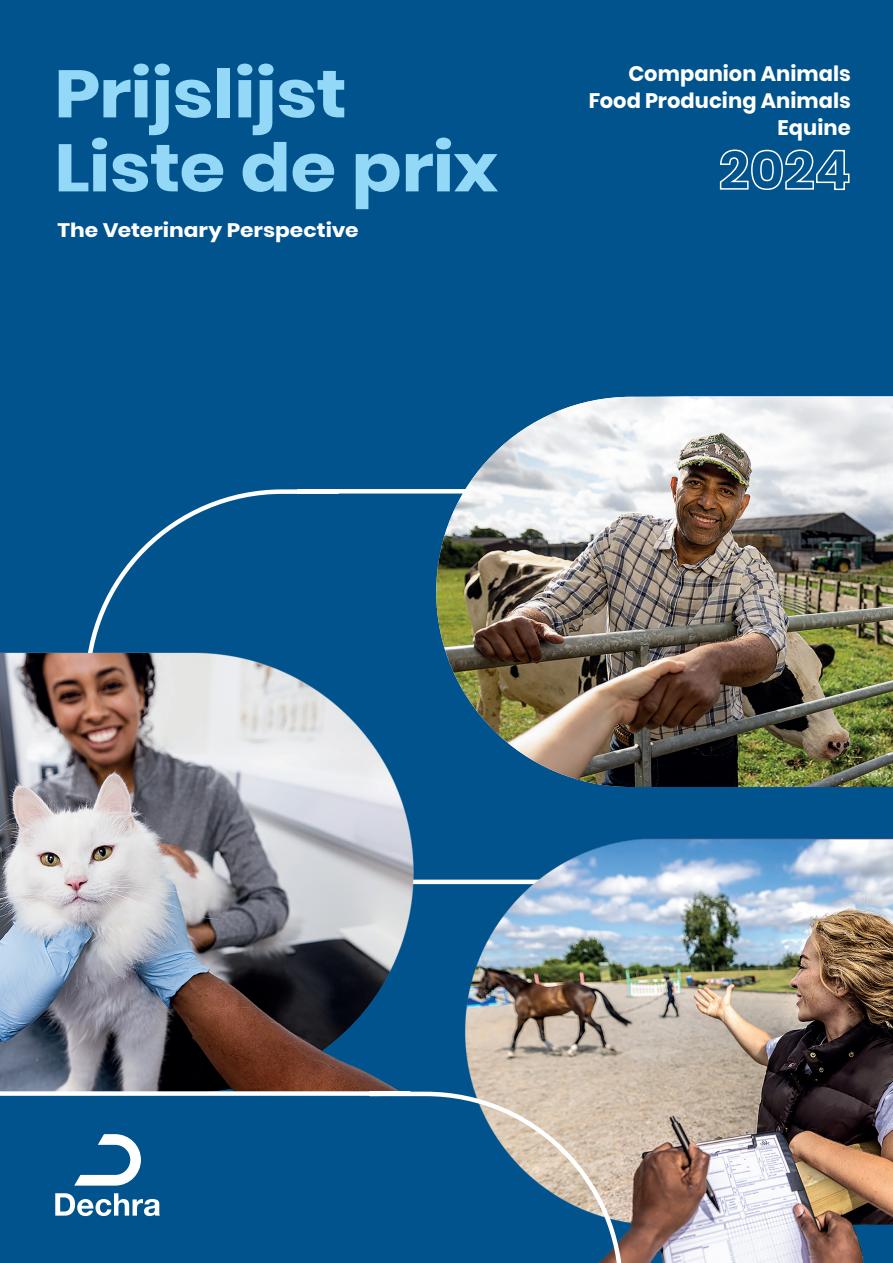
<style>
.page{position:relative;width:893px;height:1263px;background:#fff}
.page>*{position:absolute;margin:0;border:0;box-sizing:border-box;transform-origin:0 0}
.t1{font:700 66.9px "Poppins";letter-spacing:-.01em;color:#93d9f7;scale:1.11 1}
.t2{font:700 21px/27px "Poppins";color:#fff;text-align:right}
.t3{font:700 19.5px "Poppins";color:#fff;scale:1.11 1}
</style>
<div class="page">
<div style="left:0;top:0;width:893px;height:591px;background:#00538d"></div>
<div style="left:83px;top:487px;width:353px;height:104px;background:#00538d"></div>
<img style="left:441px;top:787px;width:452px;height:476px">
<img style="left:0;top:591px;width:441px;height:498px">
<img style="left:436px;top:396px;width:457px;height:391px">
<svg style="left:0;top:1089px;width:625px;height:174px"></svg>
<svg style="left:718px;top:149px;width:132px;height:42px"></svg>
<svg style="left:74px;top:1134px;width:67px;height:51px"></svg>
<svg style="left:55px;top:1193px;width:105px;height:23px"></svg>
<h1 class="t1" style="left:54px;top:55px;width:265px">Prijslijst</h1>
<h1 class="t1" style="left:54px;top:129px;width:402px">Liste de prix</h1>
<p class="t3" style="left:58px;top:219px;width:273px">The Veterinary Perspective</p>
<p class="t2" style="left:589px;top:61px;width:263px">Companion Animals<br>Food Producing Animals</p>
<p class="t2" style="left:777px;top:115px;width:75px">Equine</p>
</div>
